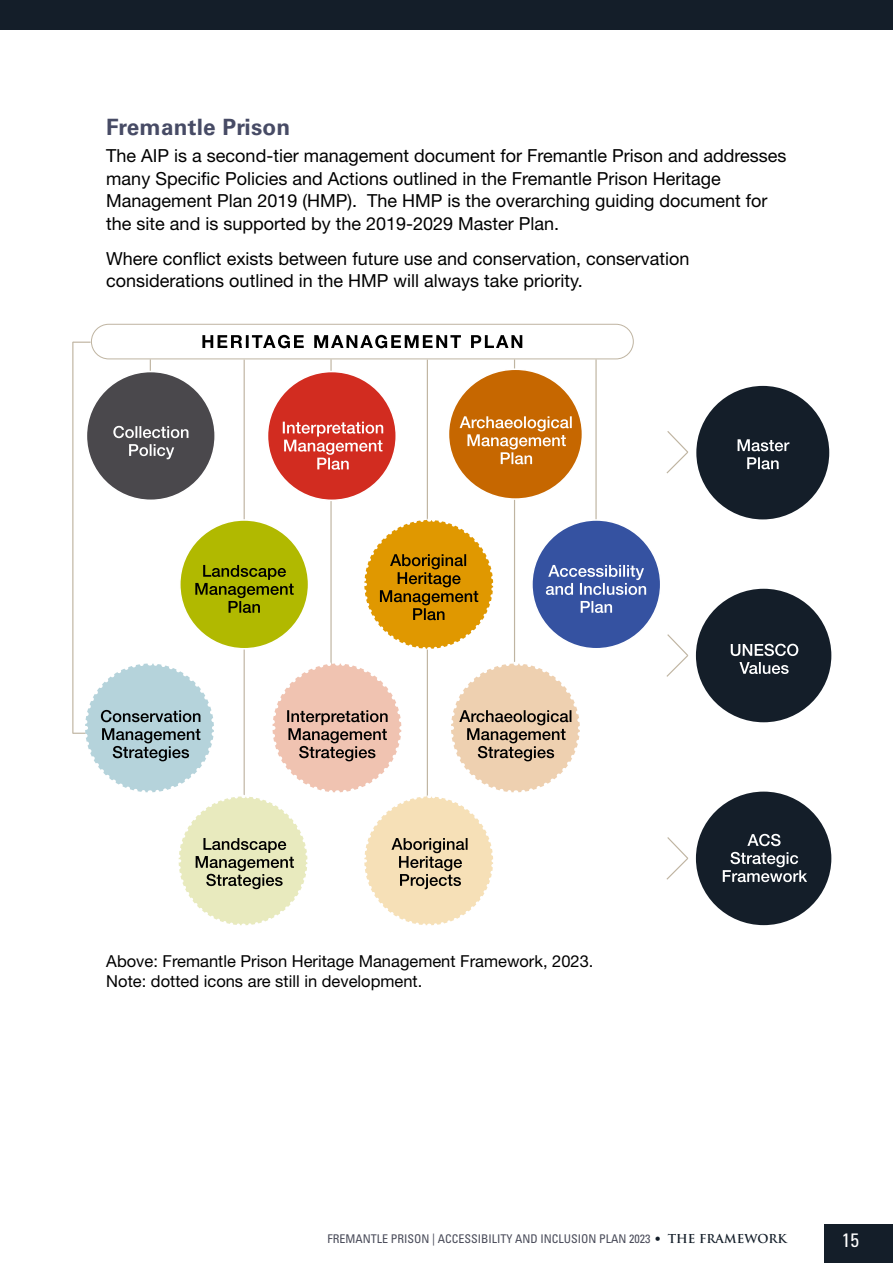
<style>
.page{position:relative;width:893px;height:1263px;background:#fff}
.page>*{position:absolute;margin:0;border:0;box-sizing:border-box;transform-origin:0 0}
.H2_Toc2{font:700 22.5px "Univers LT Pro 65";letter-spacing:.01em;color:#474b65}
.t1{font:condensed 19.5px "Univers LT Pro";color:#fff}
.Body_text_12pt{font:18px/22.5px "Helvetica Neue LT Std";color:#000}
.Caption_plain{font:16.5px/20.2px "Helvetica Neue LT Std";color:#000}
.t2{font:condensed 12px "Univers LT Pro";color:#494b59}
.s1{color:#141e29}
.s2{font-family:"Trajan Pro";font-weight:700;font-stretch:normal;color:#141e29}
</style>
<div class="page">
<div style="left:825px;top:1224px;width:68px;height:39px;background:#141e29"></div>
<div style="left:0;top:0;width:893px;height:30px;background:#141e29"></div>
<div style="left:91px;top:324px;width:543px;height:35px;border:1px solid #bfb4a1;border-radius:17px"></div>
<hr style="left:150px;top:359px;width:1px;height:34px;background:#bfb4a1">
<hr style="left:244px;top:360px;width:1px;height:469px;background:#bfb4a1">
<hr style="left:427px;top:360px;width:1px;height:469px;background:#bfb4a1">
<hr style="left:595px;top:359px;width:2px;height:179px;background:#bfb4a1">
<hr style="left:330px;top:359px;width:2px;height:34px;background:#bfb4a1">
<hr style="left:514px;top:359px;width:1px;height:317px;background:#bfb4a1">
<hr style="left:330px;top:479px;width:2px;height:213px;background:#bfb4a1">
<svg style="left:73px;top:342px;width:18px;height:1px"></svg>
<hr style="left:72px;top:342px;width:1px;height:391px;background:#bfb4a1">
<div style="left:86px;top:372px;width:129px;height:128px;background:#4a484c;border-radius:50%"></div>
<div style="left:180px;top:520px;width:129px;height:129px;background:#b1b900;border-radius:50%"></div>
<div style="left:532px;top:520px;width:129px;height:129px;background:#3552a1;border-radius:50%"></div>
<div style="left:267px;top:372px;width:129px;height:128px;background:#d22c20;border-radius:50%"></div>
<div style="left:448px;top:369px;width:134px;height:130px;background:#c66700;border-radius:50%"></div>
<svg style="left:666px;top:431px;width:22px;height:43px"></svg>
<div style="left:696px;top:386px;width:133px;height:133px;background:#141e29;border-radius:50%"></div>
<svg style="left:666px;top:634px;width:23px;height:43px"></svg>
<div style="left:696px;top:589px;width:135px;height:133px;background:#141e29;border-radius:50%"></div>
<svg style="left:666px;top:837px;width:23px;height:43px"></svg>
<div style="left:696px;top:792px;width:135px;height:133px;background:#141e29;border-radius:50%"></div>
<svg style="left:747px;top:834px;width:34px;height:12px"></svg>
<svg style="left:723px;top:852px;width:84px;height:30px"></svg>
<svg style="left:731px;top:644px;width:67px;height:12px"></svg>
<svg style="left:739px;top:662px;width:50px;height:12px"></svg>
<svg style="left:73px;top:659px;width:507px;height:267px"></svg>
<svg style="left:546px;top:565px;width:100px;height:30px"></svg>
<svg style="left:581px;top:601px;width:31px;height:12px"></svg>
<svg style="left:364px;top:516px;width:130px;height:136px"></svg>
<svg style="left:195px;top:565px;width:99px;height:48px"></svg>
<svg style="left:113px;top:426px;width:75px;height:12px"></svg>
<svg style="left:129px;top:444px;width:45px;height:15px"></svg>
<svg style="left:283px;top:422px;width:100px;height:48px"></svg>
<svg style="left:460px;top:416px;width:112px;height:48px"></svg>
<svg style="left:738px;top:439px;width:51px;height:12px"></svg>
<svg style="left:747px;top:457px;width:32px;height:12px"></svg>
<svg style="left:202px;top:335px;width:320px;height:13px"></svg>
<h2 class="H2_Toc2" style="left:106px;top:112px;width:185px">Fremantle Prison</h2>
<p class="Body_text_12pt" style="left:106px;top:144px;width:682px">The AIP is a second-tier management document for Fremantle Prison and addresses many Specific Policies and Actions outlined in the Fremantle Prison Heritage Management Plan 2019 (HMP). The HMP is the overarching guiding document for the site and is supported by the 2019-2029 Master Plan.</p>
<p class="Body_text_12pt" style="left:106px;top:247px;width:585px">Where conflict exists between future use and conservation, conservation considerations outlined in the HMP will always take priority.</p>
<p class="Caption_plain" style="left:106px;top:951px;width:489px">Above: Fremantle Prison Heritage Management Framework, 2023.<br>Note: dotted icons are still in development.</p>
<p class="t2" style="left:327px;top:1231px;width:461px">FREMANTLE PRISON | ACCESSIBILITY AND INCLUSION PLAN 2023 <span class="s1">•</span> <span class="s2">THE FRAMEWORK</span></p>
<p class="t1" style="left:842px;top:1228px;width:19px">15</p>
</div>
